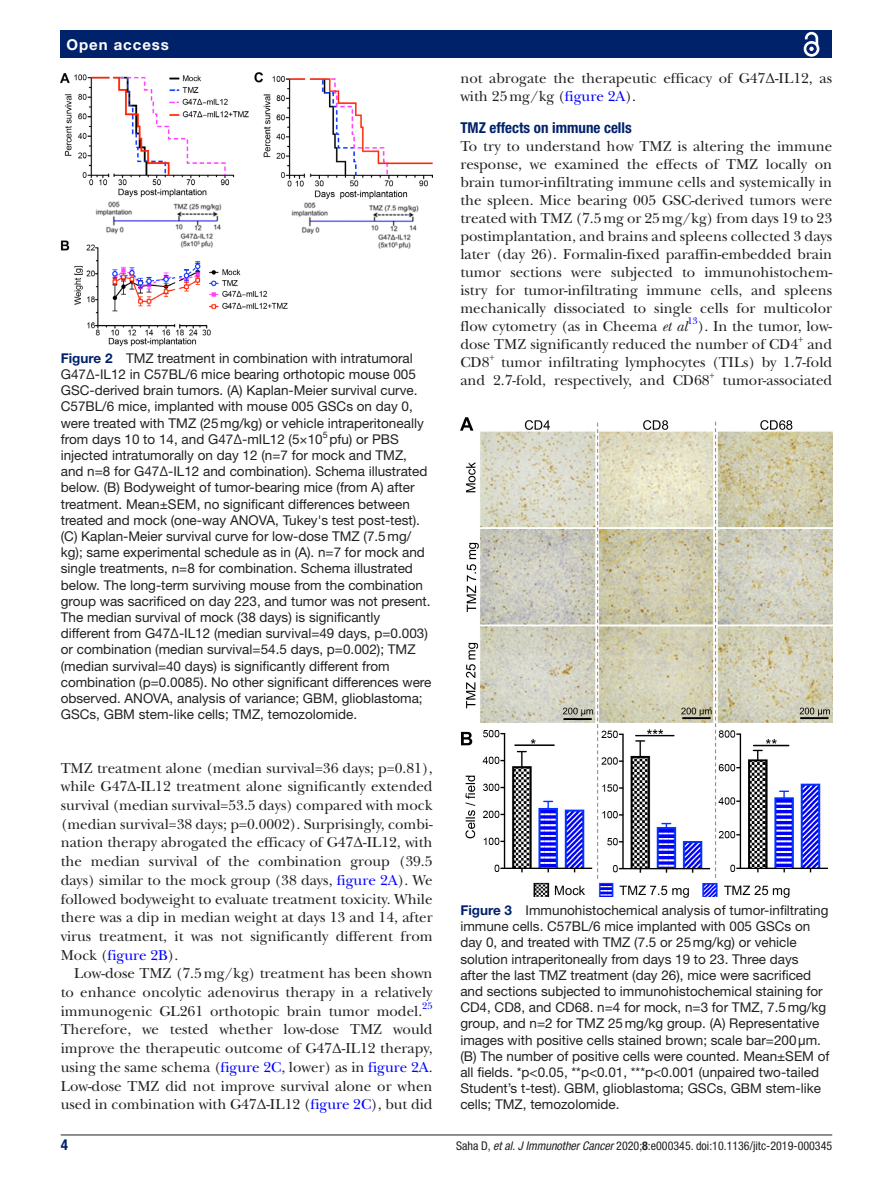
<style>
.page{position:relative;width:893px;height:1191px;background:#fff}
.page>*{position:absolute;margin:0;border:0;box-sizing:border-box;transform-origin:0 0}
.t1{font:15px/18.8px "New Baskerville";color:#231f20;text-align:justify}
.t2{font:700 condensed 15px "Helvetica Neue LT Std";color:#00226b}
.t3{font:700 15px "Helvetica Neue LT Std";letter-spacing:.065em;color:#fff}
.t4{font:13.5px/16.2px "Helvetica Neue LT Std";color:#231f20}
.t5{font:condensed 12px "Helvetica Neue LT Std";color:#231f20}
.t6{font:9.9px "New Baskerville";color:#00f}
.t7{font:9.9px "New Baskerville";color:#231f20}
.s1{font-weight:700;color:#00226b}
.s2{font-family:"Times New Roman"}
.s3{color:#00f}
.s4{font-style:italic}
.s5{font-weight:700}
</style>
<div class="page">
<hr style="left:61px;top:1134px;width:771px;height:1px;background:#231f20">
<div style="left:61px;top:31px;width:771px;height:27px;background:#00226b"></div>
<svg style="left:803px;top:31px;width:17px;height:26px"></svg>
<img style="left:460px;top:418px;width:372px;height:479px">
<img style="left:61px;top:73px;width:372px;height:272px">
<p class="t3" style="left:66px;top:35px;width:104px">Open access</p>
<p class="t4" style="left:61px;top:349px;width:372px"><span class="s1">Figure 2</span> TMZ treatment in combination with intratumoral G47Δ-IL12 in C57BL/6 mice bearing orthotopic mouse 005<br>GSC-derived brain tumors. (A) Kaplan-Meier survival curve.<br>C57BL/6 mice, implanted with mouse 005 GSCs on day 0, were treated with TMZ (25mg/kg) or vehicle intraperitoneally from days 10 to 14, and G47Δ-mIL12 (5×10<sup>5</sup> pfu) or PBS injected intratumorally on day 12 (n=7 for mock and TMZ, and n=8 for G47Δ-IL12 and combination). Schema illustrated below. (B) Bodyweight of tumor-bearing mice (from A) after treatment. Mean±SEM, no significant differences between treated and mock (one-way ANOVA, Tukey's test post-test). (C) Kaplan-Meier survival curve for low-dose TMZ (7.5mg/ kg); same experimental schedule as in (A). n=7 for mock and single treatments, n=8 for combination. Schema illustrated below. The long-term surviving mouse from the combination group was sacrificed on day 223, and tumor was not present.<br>The median survival of mock (38 days) is significantly different from G47Δ-IL12 (median survival=49 days, p=0.003) or combination (median survival=54.5 days, p=0.002); TMZ (median survival=40 days) is significantly different from combination (p=0.0085). No other significant differences were observed. ANOVA, analysis of variance; GBM, glioblastoma; GSCs, GBM stem-like cells; TMZ, temozolomide.</p>
<p class="t1" style="left:61px;top:758px;width:373px">TMZ treatment alone (median survival=36 days; p=0.81), while G47<span class="s2">Δ</span>-IL12 treatment alone significantly extended survival (median survival=53.5 days) compared with mock (median survival=38 days; p=0.0002). Surprisingly, combi&shy;nation therapy abrogated the efficacy of G47<span class="s2">Δ</span>-IL12, with the median survival of the combination group (39.5 days) similar to the mock group (38 days, <span class="s3">figure 2A</span>). We followed bodyweight to evaluate treatment toxicity. While there was a dip in median weight at days 13 and 14, after virus treatment, it was not significantly different from Mock (<span class="s3">figure 2B</span>).</p>
<p class="t1" style="left:61px;top:964px;width:373px;text-indent:14px">Low-dose TMZ (7.5mg/kg) treatment has been shown to enhance oncolytic adenovirus therapy in a relatively immunogenic GL261 orthotopic brain tumor model.</p>
<p class="t6" style="left:422px;top:1000px;width:12px">25</p>
<p class="t1" style="left:61px;top:1020px;width:373px">Therefore, we tested whether low-dose TMZ would improve the therapeutic outcome of G47<span class="s2">Δ</span>-IL12 therapy, using the same schema (<span class="s3">figure 2C</span>, lower) as in <span class="s3">figure 2A</span>.<br>Low-dose TMZ did not improve survival alone or when used in combination with G47<span class="s2">Δ</span>-IL12 (<span class="s3">figure 2C</span>), but did</p>
<p class="t1" style="left:460px;top:69px;width:373px;line-height:18px">not abrogate the therapeutic efficacy of G47<span class="s2">Δ</span>-IL12, as with 25mg/kg (<span class="s3">figure 2A</span>).</p>
<p class="t2" style="left:460px;top:118px;width:173px">TMZ effects on immune cells</p>
<p class="t1" style="left:460px;top:137px;width:373px;line-height:18px">To try to understand how TMZ is altering the immune response, we examined the effects of TMZ locally on brain tumor-infiltrating immune cells and systemically in the spleen. Mice bearing 005 GSC-derived tumors were treated with TMZ (7.5mg or 25mg/kg) from days 19 to 23 postimplantation, and brains and spleens collected 3 days later (day 26). Formalin-fixed paraffin-embedded brain tumor sections were subjected to immunohistochem&shy;istry for tumor-infiltrating immune cells, and spleens mechanically dissociated to single cells for multicolor flow cytometry (as in Cheema <span class="s4">et al</span></p>
<p class="t6" style="left:687px;top:315px;width:12px">13</p>
<p class="t1" style="left:460px;top:317px;width:373px;line-height:18px;text-indent:237px">). In the tumor, low&shy;dose TMZ significantly reduced the number of CD4</p>
<p class="t7" style="left:798px;top:333px;width:7px">+</p>
<p class="t1" style="left:807px;top:335px;width:26px">and</p>
<p class="t1" style="left:460px;top:353px;width:31px">CD8</p>
<p class="t7" style="left:489px;top:351px;width:7px">+</p>
<p class="t1" style="left:460px;top:353px;width:373px;line-height:18px;text-indent:41px">tumor infiltrating lymphocytes (TILs) by 1.7-fold and 2.7-fold, respectively, and CD68</p>
<p class="t7" style="left:710px;top:369px;width:7px">+</p>
<p class="t1" style="left:723px;top:371px;width:111px">tumor-associated</p>
<p class="t4" style="left:460px;top:901px;width:371px"><span class="s1">Figure 3</span> Immunohistochemical analysis of tumor-infiltrating immune cells. C57BL/6 mice implanted with 005 GSCs on day 0, and treated with TMZ (7.5 or 25mg/kg) or vehicle solution intraperitoneally from days 19 to 23. Three days<br>after the last TMZ treatment (day 26), mice were sacrificed and sections subjected to immunohistochemical staining for CD4, CD8, and CD68. n=4 for mock, n=3 for TMZ, 7.5mg/kg group, and n=2 for TMZ 25mg/kg group. (A) Representative images with positive cells stained brown; scale bar=200µm. (B) The number of positive cells were counted. Mean±SEM of all fields. *p&lt;0.05, **p&lt;0.01, ***p&lt;0.001 (unpaired two-tailed Student’s t-test). GBM, glioblastoma; GSCs, GBM stem-like cells; TMZ, temozolomide.</p>
<p class="t2" style="left:61px;top:1135px;width:9px">4</p>
<p class="t5" style="left:456px;top:1138px;width:378px">Saha D, <span class="s4">et al</span>. <span class="s4">J Immunother Cancer</span> 2020;<span class="s5">8</span>:e000345. doi:10.1136/jitc-2019-000345</p>
</div>
